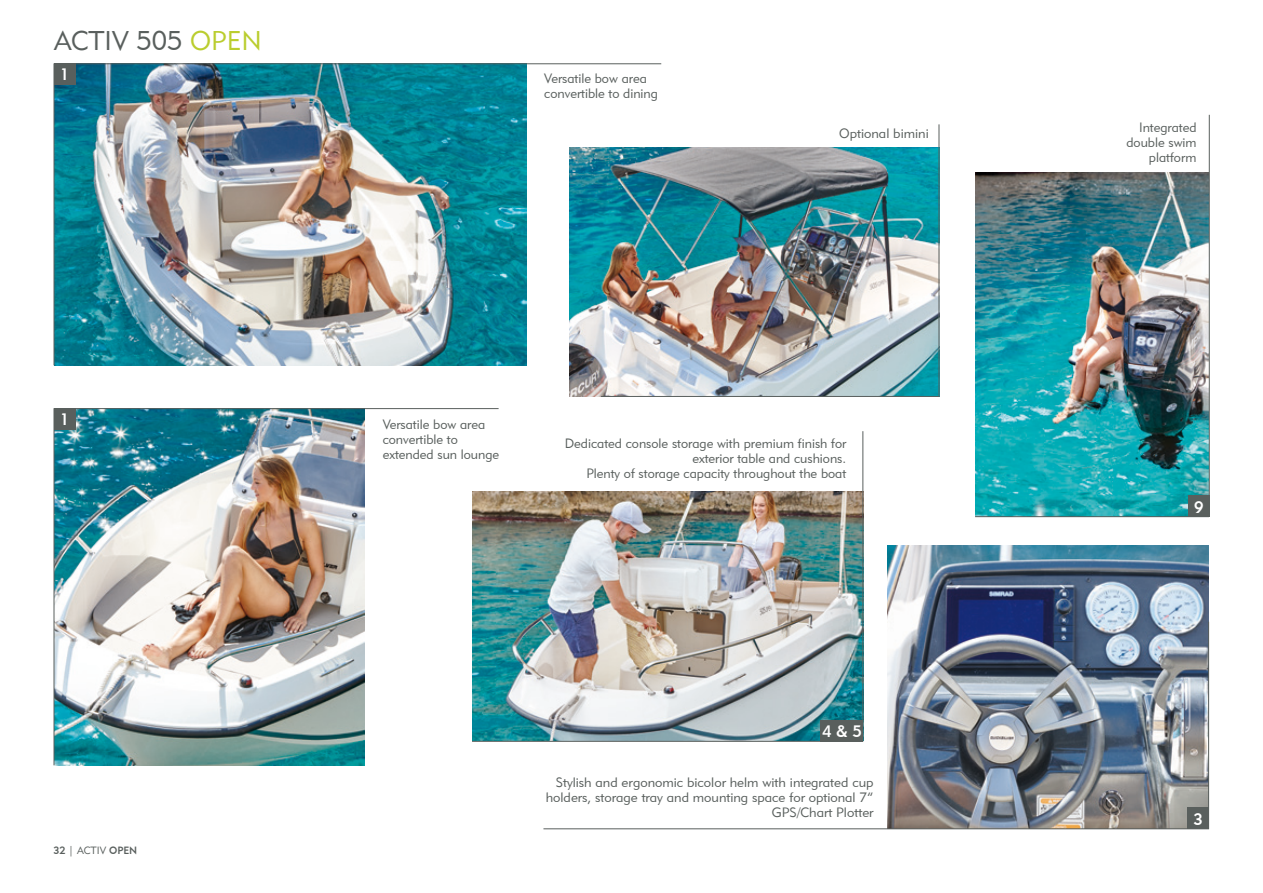
<style>
.page{position:relative;width:1263px;height:893px;background:#fff}
.page>*{position:absolute;margin:0;border:0;box-sizing:border-box;transform-origin:0 0}
.t1{font:27px "Geometric 415 BT Lite A";color:#595f5d}
.t2{font:16.5px "Geometric 415 BT Medium A";color:#fff}
.t3{font:13.5px/15px "Geometric 415 BT Lite A";color:#595f5d;text-align:right}
.t4{font:10.5px "Geometric 415 BT Medium A";color:#595f5d}
.s1{color:#bacd2e}
.s2{font-family:"Clarendon BT";font-weight:300}
.s3{font-family:"Geometric 415 BT Lite A"}
</style>
<div class="page">
<img style="left:54px;top:64px;width:472px;height:302px">
<img style="left:55px;top:409px;width:309px;height:356px">
<img style="left:570px;top:147px;width:369px;height:250px">
<img style="left:472px;top:492px;width:390px;height:249px">
<img style="left:975px;top:172px;width:234px;height:344px">
<img style="left:887px;top:546px;width:321px;height:282px">
<hr style="left:54px;top:63px;width:607px;height:1px;background:#595f5d">
<hr style="left:54px;top:408px;width:445px;height:1px;background:#595f5d">
<div style="left:54px;top:63px;width:21px;height:22px;background:#595f5d"></div>
<hr style="left:601px;top:396px;width:338px;height:1px;background:#595f5d">
<hr style="left:472px;top:741px;width:391px;height:1px;background:#595f5d">
<hr style="left:1209px;top:115px;width:1px;height:402px;background:#595f5d">
<hr style="left:543px;top:828px;width:665px;height:1px;background:#595f5d">
<div style="left:54px;top:408px;width:21px;height:21px;background:#595f5d"></div>
<div style="left:1188px;top:496px;width:21px;height:21px;background:#595f5d"></div>
<div style="left:821px;top:720px;width:42px;height:22px;background:#595f5d"></div>
<div style="left:1188px;top:808px;width:21px;height:21px;background:#595f5d"></div>
<hr style="left:54px;top:63px;width:1px;height:302px;background:#595f5d">
<hr style="left:939px;top:124px;width:1px;height:273px;background:#595f5d">
<hr style="left:54px;top:408px;width:1px;height:357px;background:#595f5d">
<hr style="left:862px;top:431px;width:1px;height:310px;background:#595f5d">
<hr style="left:975px;top:516px;width:234px;height:1px;background:#595f5d">
<hr style="left:1208px;top:622px;width:1px;height:207px;background:#595f5d">
<h1 class="t1" style="left:54px;top:24px;width:209px">ACTIV 505 <span class="s1">OPEN</span></h1>
<p class="t2" style="left:60px;top:64px;width:11px">1</p>
<p class="t2" style="left:60px;top:409px;width:11px">1</p>
<p class="t4" style="left:54px;top:844px;width:85px">32 <span class="s2">|</span> <span class="s3">ACTIV</span> OPEN</p>
<p class="t3" style="left:544px;top:71px;width:115px;text-align:left">Versatile bow area convertible to dining</p>
<p class="t3" style="left:839px;top:126px;width:91px">Optional bimini</p>
<p class="t3" style="left:383px;top:416px;width:118px;text-align:left">Versatile bow area convertible to extended sun lounge</p>
<p class="t3" style="left:565px;top:435px;width:283px">Dedicated console storage with premium finish for exterior table and cushions.<br>Plenty of storage capacity throughout the boat</p>
<p class="t2" style="left:822px;top:721px;width:41px">4 &amp; 5</p>
<p class="t3" style="left:546px;top:775px;width:329px">Stylish and ergonomic bicolor helm with integrated cup holders, storage tray and mounting space for optional 7”<br>GPS/Chart Plotter</p>
<p class="t3" style="left:1126px;top:119px;width:72px">Integrated double swim platform</p>
<p class="t2" style="left:1194px;top:497px;width:11px">9</p>
<p class="t2" style="left:1193px;top:809px;width:11px">3</p>
</div>
